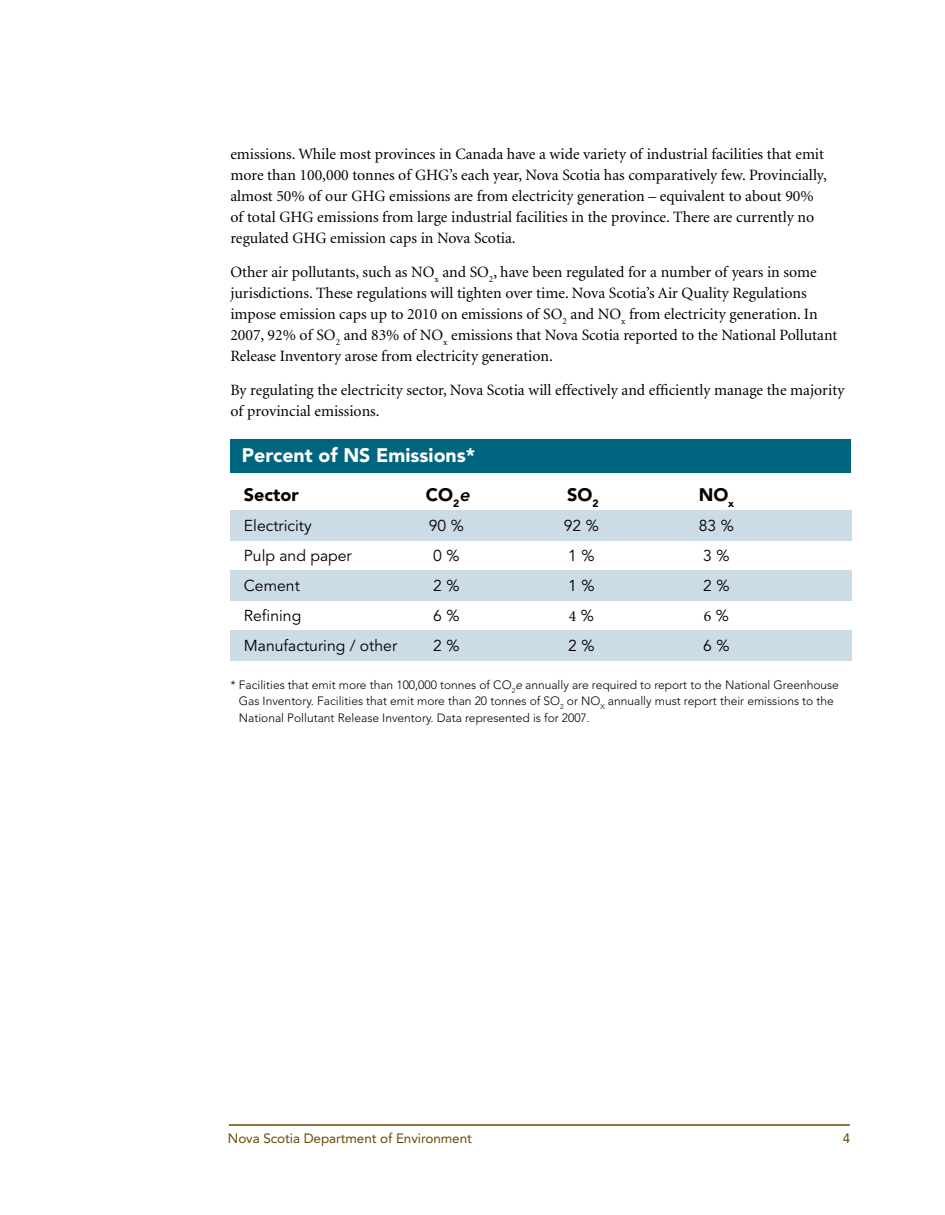
<style>
.page{position:relative;width:945px;height:1215px;background:#fff}
.page>*{position:absolute;margin:0;border:0;box-sizing:border-box;transform-origin:0 0}
.t1{font:900 19.5px "Avenir";color:#fff}
.t2{font:900 18px "Avenir";color:#000}
.t3{font:15.75px/21px "Minion";color:#000}
.t4{font:15.75px "Avenir";color:#000}
.t5{font:13.5px "Avenir";letter-spacing:-.005em;color:#6b4803}
.t6{font:300 12px/16.5px "Avenir";color:#000}
.s1{font-weight:800;font-style:italic}
.s2{font-family:"Avenir"}
.s3{font-style:italic}
</style>
<div class="page">
<hr style="left:229px;top:1124px;width:621px;height:2px;background:#6b4803">
<div style="left:231px;top:439px;width:620px;height:33px;background:#00657e"></div>
<div style="left:230px;top:510px;width:622px;height:31px;background:#cbdce7"></div>
<div style="left:230px;top:570px;width:622px;height:31px;background:#cbdce7"></div>
<div style="left:230px;top:631px;width:622px;height:30px;background:#cbdce7"></div>
<p class="t3" style="left:230px;top:144px;width:598px">emissions. While most provinces in Canada have a wide variety of industrial facilities that emit more than 100,000 tonnes of GHG’s each year, Nova Scotia has comparatively few. Provincially, almost 50% of our GHG emissions are from electricity generation – equivalent to about 90% of total GHG emissions from large industrial facilities in the province. There are currently no regulated GHG emission caps in Nova Scotia.</p>
<p class="t3" style="left:230px;top:262px;width:609px">Other air pollutants, such as NO<sub>x</sub> and SO<sub>2</sub>, have been regulated for a number of years in some jurisdictions. These regulations will tighten over time. Nova Scotia’s Air Quality Regulations impose emission caps up to 2010 on emissions of SO<sub>2</sub> and NO<sub>x</sub> from electricity generation. In 2007, 92% of SO<sub>2</sub> and 83% of NO<sub>x</sub> emissions that Nova Scotia reported to the National Pollutant Release Inventory arose from electricity generation.</p>
<p class="t3" style="left:230px;top:380px;width:616px">By regulating the electricity sector, Nova Scotia will effectively and efficiently manage the majority of provincial emissions.</p>
<p class="t1" style="left:242px;top:444px;width:235px">Percent of NS Emissions*</p>
<p class="t2" style="left:244px;top:484px;width:56px">Sector</p>
<p class="t2" style="left:426px;top:484px;width:45px">CO<sub>2</sub><span class="s1">e</span></p>
<p class="t2" style="left:567px;top:484px;width:33px">SO<sub>2</sub></p>
<p class="t2" style="left:699px;top:484px;width:37px">NO<sub>x</sub></p>
<p class="t4" style="left:244px;top:516px;width:69px">Electricity</p>
<p class="t4" style="left:429px;top:516px;width:37px">90 %</p>
<p class="t4" style="left:564px;top:516px;width:37px">92 %</p>
<p class="t4" style="left:699px;top:516px;width:37px">83 %</p>
<p class="t4" style="left:244px;top:546px;width:109px">Pulp and paper</p>
<p class="t4" style="left:433px;top:546px;width:28px">0 %</p>
<p class="t4" style="left:568px;top:546px;width:28px">1 %</p>
<p class="t4" style="left:703px;top:546px;width:28px">3 %</p>
<p class="t4" style="left:244px;top:576px;width:58px">Cement</p>
<p class="t4" style="left:433px;top:576px;width:28px">2 %</p>
<p class="t4" style="left:568px;top:576px;width:28px">1 %</p>
<p class="t4" style="left:703px;top:576px;width:28px">2 %</p>
<p class="t4" style="left:244px;top:606px;width:59px">Refining</p>
<p class="t4" style="left:433px;top:606px;width:28px">6 %</p>
<p class="t3" style="left:569px;top:606px;width:27px">4 <span class="s2">%</span></p>
<p class="t3" style="left:704px;top:606px;width:27px">6 <span class="s2">%</span></p>
<p class="t4" style="left:244px;top:636px;width:155px">Manufacturing / other</p>
<p class="t4" style="left:433px;top:636px;width:28px">2 %</p>
<p class="t4" style="left:568px;top:636px;width:28px">2 %</p>
<p class="t4" style="left:703px;top:636px;width:28px">6 %</p>
<p class="t6" style="left:239px;top:677px;width:602px;text-indent:-8px">* Facilities that emit more than 100,000 tonnes of CO<sub>2</sub><span class="s3">e</span> annually are required to report to the National Greenhouse<br>Gas Inventory. Facilities that emit more than 20 tonnes of SO<sub>2</sub> or NO<sub>X</sub> annually must report their emissions to the<br>National Pollutant Release Inventory. Data represented is for 2007.</p>
<p class="t5" style="left:228px;top:1130px;width:246px">Nova Scotia Department of Environment</p>
<p class="t5" style="left:843px;top:1130px;width:9px">4</p>
</div>
